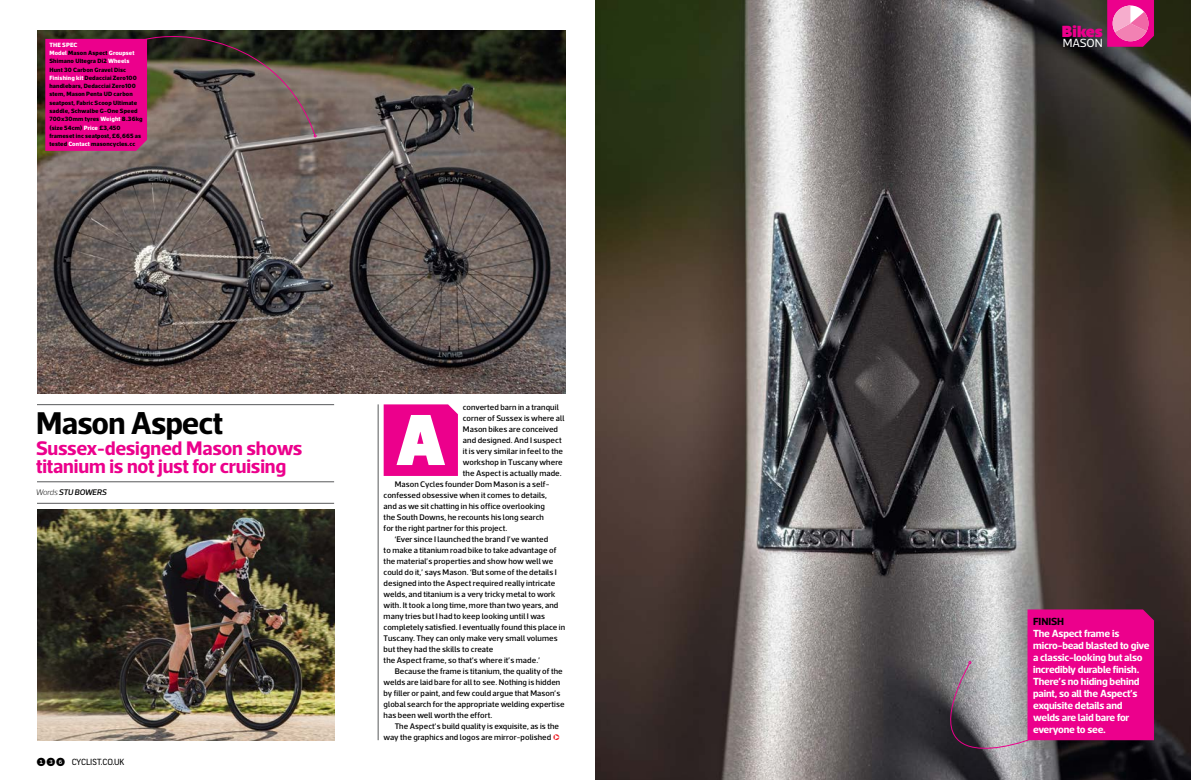
<style>
.page{position:relative;width:1191px;height:780px;background:#fff}
.page>*{position:absolute;margin:0;border:0;box-sizing:border-box;transform-origin:0 0}
.t1{font:900 73px "Acto";color:#fff}
.t2{font:700 32px "Acto";letter-spacing:-.02em;color:#000}
.t3{font:700 20px/18px "Acto";letter-spacing:-.01em;color:#ec008c}
.t4{font:900 16.5px "Acto";color:#ec008c}
.t5{font:12px "Acto";letter-spacing:-.01em;color:#fff}
.t6{font:700 10.5px/12px "Acto";letter-spacing:-.015em;color:#fff}
.t7{font:700 10.5px "Acto";letter-spacing:-.01em;color:#000}
.t8{font:8.5px "Frank";color:#000}
.t9{font:500 8.2px "Acto";letter-spacing:.01em;color:#000}
.t10{font:italic 500 8.2px "Acto";letter-spacing:-.03em;color:#000}
.t11{font:800 6.2px/8.3px "Acto";letter-spacing:.02em;color:#000}
.t12{font:800 6.2px "Acto";letter-spacing:.01em;color:#fff}
.s1{color:#fff}
.s2{font-weight:200}
</style>
<div class="page">
<img style="left:595px;top:0;width:596px;height:780px">
<img style="left:37px;top:30px;width:528px;height:363px">
<img style="left:37px;top:509px;width:297px;height:231px">
<div style="left:384px;top:404px;width:74px;height:72px;background:#ec008c"></div>
<hr style="left:37px;top:503px;width:297px;height:1px;background:#58595b">
<hr style="left:37px;top:481px;width:297px;height:1px;background:#58595b">
<hr style="left:37px;top:404px;width:297px;height:1px;background:#58595b">
<hr style="left:378px;top:404px;width:1px;height:336px;background:#58595b">
<svg style="left:1107px;top:0;width:47px;height:47px;background:#e84aa1"></svg>
<svg style="left:45px;top:31px;width:271px;height:120px;background:#903863"></svg>
<svg style="left:904px;top:609px;width:250px;height:171px;background:#9a4378"></svg>
<h3 class="t4" style="left:1062px;top:21px;width:42px">Bikes</h3>
<p class="t12" style="left:49px;top:41px;width:30px">THE SPEC</p>
<h3 class="t5" style="left:1062px;top:36px;width:42px">MASON</h3>
<p class="t11" style="left:49px;top:49px;width:94px"><span class="s1">Model</span> Mason Aspect <span class="s1">Groupset<br></span>Shimano Ultegra Di2 <span class="s1">Wheels<br></span>Hunt 30 Carbon Gravel Disc<br><span class="s1">Finishing kit</span> Dedacciai Zero100 handlebars, Dedacciai Zero100 stem, Mason Penta UD carbon seatpost, Fabric Scoop Ultimate saddle, Schwalbe G-One Speed<br>700x30mm tyres <span class="s1">Weight</span> 8.36kg (size 54cm) <span class="s1">Price</span> £3,450 frameset inc seatpost, £6,665 as tested <span class="s1">Contact</span> masoncycles.cc</p>
<h2 class="t2" style="left:36px;top:403px;width:188px">Mason Aspect</h2>
<h3 class="t3" style="left:36px;top:438px;width:268px">Sussex-designed Mason shows titanium is not just for cruising</h3>
<p class="t10" style="left:36px;top:487px;width:72px"><span class="s2">Words</span> STU BOWERS</p>
<p class="t8" style="left:46px;top:756px;width:80px">✓ CYCLIST.CO.UK</p>
<p class="t9" style="left:463px;top:402px;width:97px">converted barn in a tranquil</p>
<p class="t9" style="left:463px;top:413px;width:103px">corner of Sussex is where all</p>
<p class="t9" style="left:463px;top:424px;width:97px">Mason bikes are conceived</p>
<p class="t9" style="left:463px;top:435px;width:100px">and designed. And I suspect</p>
<p class="t9" style="left:463px;top:446px;width:102px">it is very similar in feel to the</p>
<p class="t9" style="left:463px;top:457px;width:101px">workshop in Tuscany where</p>
<p class="t9" style="left:463px;top:468px;width:100px">the Aspect is actually made.</p>
<p class="t9" style="left:395px;top:479px;width:156px">Mason Cycles founder Dom Mason is a self-</p>
<p class="t9" style="left:384px;top:490px;width:165px">confessed obsessive when it comes to details,</p>
<p class="t9" style="left:384px;top:501px;width:163px">and as we sit chatting in his office overlooking</p>
<p class="t9" style="left:384px;top:512px;width:162px">the South Downs, he recounts his long search</p>
<p class="t9" style="left:384px;top:523px;width:125px">for the right partner for this project.</p>
<p class="t9" style="left:395px;top:534px;width:155px">‘Ever since I launched the brand I’ve wanted</p>
<p class="t9" style="left:384px;top:545px;width:174px">to make a titanium road bike to take advantage of</p>
<p class="t9" style="left:384px;top:556px;width:171px">the material’s properties and show how well we</p>
<p class="t9" style="left:384px;top:567px;width:175px">could do it,’ says Mason. ‘But some of the details I</p>
<p class="t9" style="left:384px;top:578px;width:173px">designed into the Aspect required really intricate</p>
<p class="t9" style="left:384px;top:589px;width:173px">welds, and titanium is a very tricky metal to work</p>
<p class="t9" style="left:384px;top:600px;width:176px">with. It took a long time, more than two years, and</p>
<p class="t9" style="left:384px;top:611px;width:163px">many tries but I had to keep looking until I was</p>
<p class="t9" style="left:384px;top:622px;width:183px">completely satisfied. I eventually found this place in</p>
<p class="t9" style="left:384px;top:633px;width:175px">Tuscany. They can only make very small volumes</p>
<p class="t9" style="left:384px;top:644px;width:111px">but they had the skills to create</p>
<p class="t9" style="left:384px;top:655px;width:158px">the Aspect frame, so that’s where it’s made.’</p>
<p class="t9" style="left:395px;top:666px;width:170px">Because the frame is titanium, the quality of the</p>
<p class="t9" style="left:384px;top:677px;width:178px">welds are laid bare for all to see. Nothing is hidden</p>
<p class="t9" style="left:384px;top:688px;width:178px">by filler or paint, and few could argue that Mason’s</p>
<p class="t9" style="left:384px;top:699px;width:182px">global search for the appropriate welding expertise</p>
<p class="t9" style="left:384px;top:710px;width:110px">has been well worth the effort.</p>
<p class="t9" style="left:395px;top:721px;width:166px">The Aspect’s build quality is exquisite, as is the</p>
<p class="t9" style="left:384px;top:732px;width:169px">way the graphics and logos are mirror-polished</p>
<h1 class="t1" style="left:396px;top:394px;width:52px">A</h1>
<p class="t7" style="left:1033px;top:615px;width:33px">FINISH</p>
<p class="t6" style="left:1033px;top:627px;width:118px">The Aspect frame is micro-bead blasted to give a classic-looking but also incredibly durable finish.<br>There’s no hiding behind paint, so all the Aspect’s exquisite details and welds are laid bare for everyone to see.</p>
</div>
